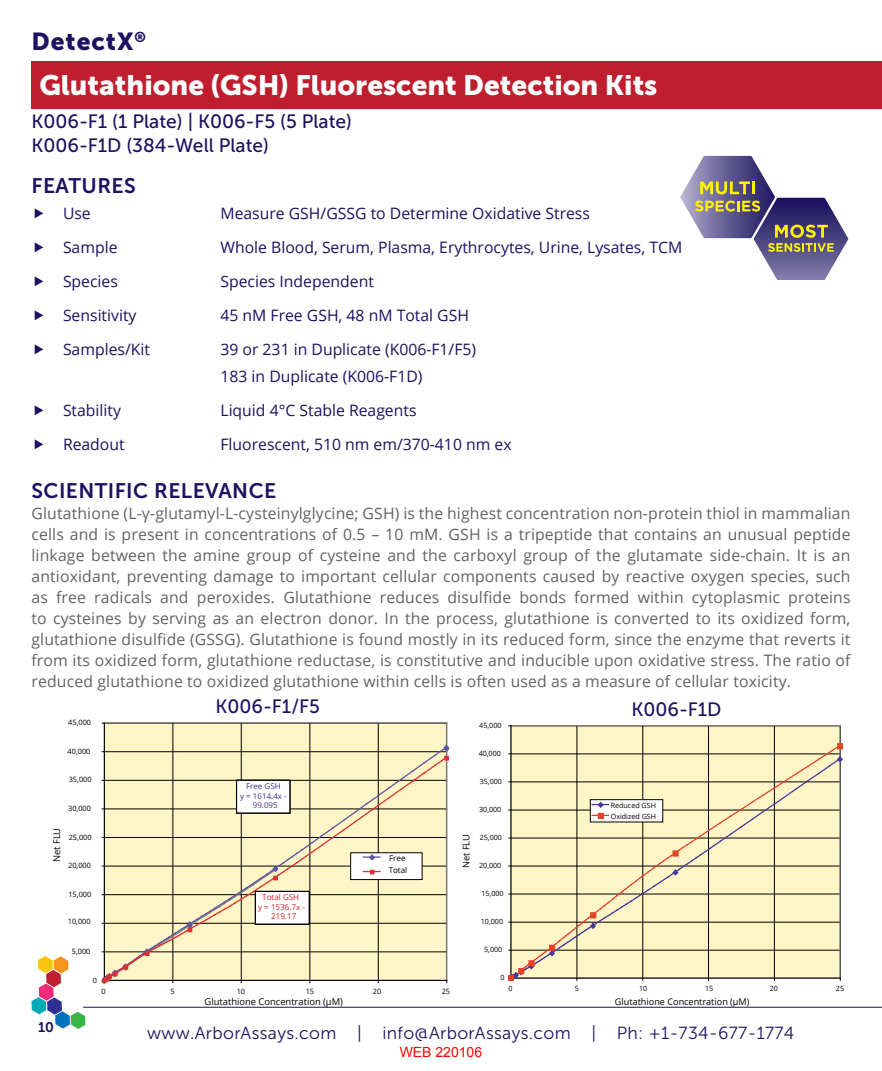
<style>
.page{position:relative;width:882px;height:1071px;background:#fff}
.page>*{position:absolute;margin:0;border:0;box-sizing:border-box;transform-origin:0 0}
.t1{font:28px "Museo Sans 900";color:#fff}
.t2{font:24.5px "Museo Sans 900";letter-spacing:.04em;color:#1d1160}
.t3{font:21px "Museo Sans 700";letter-spacing:.02em;color:#1d1160}
.t4{font:19.25px/24.5px "Museo Sans 500";color:#1d1160}
.t5{font:17.5px "Museo Sans 300";letter-spacing:.02em;color:#1d1160}
.t6{font:15.75px/21px "Open Sans";letter-spacing:.01em;color:#616264;text-align:justify}
.t7{font:15.75px/26.2px "Open Sans";color:#1d1160}
.t8{font:15.58px "Open Sans";color:#1d1160}
.t9{font:14px "Arial";color:#f00}
.t10{font:14px "Museo Sans 700";color:#1d1160}
.t11{font:9.45px "Open Sans";color:#000}
.t12{font:9.45px "Open Sans";color:#010101}
.t13{font:9.1px "Open Sans";color:#010101}
.t14{font:8.05px/9.5px "Open Sans";color:#d32027;text-align:center}
.t15{font:8.05px/9.5px "Open Sans";color:#3c358d;text-align:center}
.t16{font:8.05px/12.2px "Open Sans";color:#010101}
.t17{font:7.35px "Open Sans";color:#010101}
.t18{font:7.17px/10.8px "Open Sans";color:#010101}
</style>
<div class="page">
<div style="left:32px;top:62px;width:850px;height:47px;background:#be1e2d"></div>
<svg style="left:31px;top:956px;width:54px;height:73px"></svg>
<hr style="left:83px;top:1007px;width:799px;height:1px;background:#1d1160">
<div style="left:511px;top:726px;width:329px;height:252px;background:#fff5c7"></div>
<hr style="left:511px;top:726px;width:329px;height:1px;background:#010101">
<hr style="left:577px;top:726px;width:1px;height:252px;background:#010101">
<hr style="left:642px;top:726px;width:1px;height:252px;background:#010101">
<hr style="left:708px;top:726px;width:1px;height:252px;background:#010101">
<hr style="left:774px;top:726px;width:1px;height:252px;background:#010101">
<hr style="left:511px;top:725px;width:329px;height:1px;background:#818181">
<hr style="left:840px;top:726px;width:1px;height:252px;background:#818181">
<hr style="left:510px;top:726px;width:1px;height:252px;background:#818181">
<hr style="left:511px;top:726px;width:1px;height:252px;background:#010101">
<svg style="left:509px;top:743px;width:334px;height:238px"></svg>
<svg style="left:680px;top:155px;width:169px;height:125px"></svg>
<div style="left:104px;top:723px;width:343px;height:257px;background:#fff5c7"></div>
<hr style="left:104px;top:723px;width:343px;height:1px;background:#010101">
<hr style="left:173px;top:723px;width:1px;height:257px;background:#010101">
<hr style="left:241px;top:723px;width:1px;height:257px;background:#010101">
<hr style="left:310px;top:723px;width:1px;height:257px;background:#010101">
<hr style="left:378px;top:723px;width:1px;height:257px;background:#010101">
<hr style="left:104px;top:722px;width:342px;height:1px;background:#818181">
<hr style="left:446px;top:723px;width:1px;height:257px;background:#818181">
<hr style="left:104px;top:723px;width:1px;height:257px;background:#010101">
<svg style="left:102px;top:744px;width:347px;height:239px"></svg>
<h2 class="t2" style="left:32px;top:27px;width:116px">DetectX<sup>®</sup></h2>
<h1 class="t1" style="left:39px;top:70px;width:620px">Glutathione (GSH) Fluorescent Detection Kits</h1>
<p class="t4" style="left:32px;top:109px;width:322px">K006-F1 (1 Plate) | K006-F5 (5 Plate)<br>K006-F1D (384-Well Plate)</p>
<h3 class="t3" style="left:32px;top:174px;width:106px">FEATURES</h3>
<p class="t7" style="left:63px;top:200px;width:29px">Use</p>
<p class="t7" style="left:221px;top:200px;width:371px">Measure GSH/GSSG to Determine Oxidative Stress</p>
<p class="t7" style="left:63px;top:234px;width:56px">Sample</p>
<p class="t7" style="left:221px;top:234px;width:463px">Whole Blood, Serum, Plasma, Erythrocytes, Urine, Lysates, TCM</p>
<p class="t7" style="left:63px;top:268px;width:56px">Species</p>
<p class="t8" style="left:220px;top:271px;width:155px">Species Independent</p>
<p class="t7" style="left:63px;top:302px;width:75px">Sensitivity</p>
<p class="t7" style="left:221px;top:302px;width:250px">45 nM Free GSH, 48 nM Total GSH</p>
<p class="t7" style="left:63px;top:336px;width:89px">Samples/Kit</p>
<p class="t7" style="left:221px;top:336px;width:257px">39 or 231 in Duplicate (K006-F1/F5)<br>183 in Duplicate (K006-F1D)</p>
<p class="t7" style="left:63px;top:396px;width:60px">Stability</p>
<p class="t7" style="left:221px;top:396px;width:198px">Liquid 4°C Stable Reagents</p>
<p class="t7" style="left:63px;top:431px;width:63px">Readout</p>
<p class="t7" style="left:221px;top:431px;width:293px">Fluorescent, 510 nm em/370-410 nm ex</p>
<h3 class="t3" style="left:32px;top:479px;width:246px">SCIENTIFIC RELEVANCE</h3>
<p class="t6" style="left:32px;top:502px;width:821px">Glutathione (L-γ-glutamyl-L-cysteinylglycine; GSH) is the highest concentration non-protein thiol in mammalian cells and is present in concentrations of 0.5 – 10 mM. GSH is a tripeptide that contains an unusual peptide linkage between the amine group of cysteine and the carboxyl group of the glutamate side-chain. It is an antioxidant, preventing damage to important cellular components caused by reactive oxygen species, such as free radicals and peroxides. Glutathione reduces disulfide bonds formed within cytoplasmic proteins to cysteines by serving as an electron donor. In the process, glutathione is converted to its oxidized form, glutathione disulfide (GSSG). Glutathione is found mostly in its reduced form, since the enzyme that reverts it from its oxidized form, glutathione reductase, is constitutive and inducible upon oxidative stress. The ratio of reduced glutathione to oxidized glutathione within cells is often used as a measure of cellular toxicity.</p>
<p class="t4" style="left:215px;top:694px;width:106px">K006-F1/F5</p>
<p class="t4" style="left:631px;top:697px;width:92px">K006-F1D</p>
<p class="t17" style="left:68px;top:718px;width:24px">45,000</p>
<p class="t18" style="left:479px;top:720px;width:24px">45,000</p>
<p class="t17" style="left:68px;top:746px;width:24px">40,000</p>
<p class="t18" style="left:479px;top:748px;width:24px">40,000</p>
<p class="t17" style="left:69px;top:775px;width:24px">35,000</p>
<p class="t17" style="left:68px;top:803px;width:24px">30,000</p>
<p class="t15" style="left:240px;top:781px;width:48px">Free GSH<br>y = 1614.4x -<br>99.095</p>
<p class="t18" style="left:480px;top:776px;width:24px">35,000</p>
<p class="t18" style="left:479px;top:804px;width:24px">30,000</p>
<p class="t18" style="left:611px;top:800px;width:47px">Reduced GSH<br>Oxidized GSH</p>
<p class="t12" style="left:50px;top:862px;width:36px;rotate:-90deg">Net FLU</p>
<p class="t17" style="left:69px;top:832px;width:24px">25,000</p>
<p class="t16" style="left:62px;top:859px;width:31px">Net FLU</p>
<p class="t16" style="left:389px;top:851px;width:20px">Free<br>Total</p>
<p class="t17" style="left:68px;top:860px;width:24px">20,000</p>
<p class="t18" style="left:480px;top:832px;width:24px">25,000</p>
<p class="t13" style="left:460px;top:868px;width:35px;rotate:-90deg">Net FLU</p>
<p class="t18" style="left:473px;top:859px;width:28px">Net FLU</p>
<p class="t18" style="left:479px;top:860px;width:24px">20,000</p>
<p class="t17" style="left:68px;top:889px;width:24px">15,000</p>
<p class="t17" style="left:68px;top:916px;width:24px">10,000</p>
<p class="t14" style="left:258px;top:892px;width:48px">Total GSH<br>y = 1536.7x -<br>219.17</p>
<p class="t18" style="left:482px;top:888px;width:24px">15,000</p>
<p class="t18" style="left:481px;top:916px;width:24px">10,000</p>
<p class="t17" style="left:72px;top:946px;width:20px">5,000</p>
<p class="t18" style="left:484px;top:944px;width:20px">5,000</p>
<p class="t17" style="left:93px;top:975px;width:6px">0</p>
<p class="t18" style="left:500px;top:972px;width:6px">0</p>
<p class="t17" style="left:102px;top:986px;width:6px">0</p>
<p class="t17" style="left:170px;top:986px;width:6px">5</p>
<p class="t17" style="left:237px;top:986px;width:10px">10</p>
<p class="t17" style="left:306px;top:986px;width:10px">15</p>
<p class="t17" style="left:373px;top:986px;width:10px">20</p>
<p class="t17" style="left:442px;top:986px;width:10px">25</p>
<p class="t11" style="left:205px;top:995px;width:140px">Glutathione Concentration (μM)</p>
<p class="t18" style="left:509px;top:983px;width:6px">0</p>
<p class="t18" style="left:575px;top:983px;width:6px">5</p>
<p class="t18" style="left:639px;top:983px;width:10px">10</p>
<p class="t18" style="left:705px;top:983px;width:10px">15</p>
<p class="t18" style="left:770px;top:983px;width:10px">20</p>
<p class="t18" style="left:836px;top:983px;width:10px">25</p>
<p class="t13" style="left:615px;top:996px;width:136px">Glutathione Concentration (µM)</p>
<p class="t10" style="left:38px;top:1019px;width:17px">10</p>
<p class="t5" style="left:147px;top:1023px;width:648px">www.ArborAssays.com | info@ArborAssays.com | Ph: +1-734-677-1774</p>
<p class="t9" style="left:400px;top:1043px;width:84px">WEB 220106</p>
</div>
